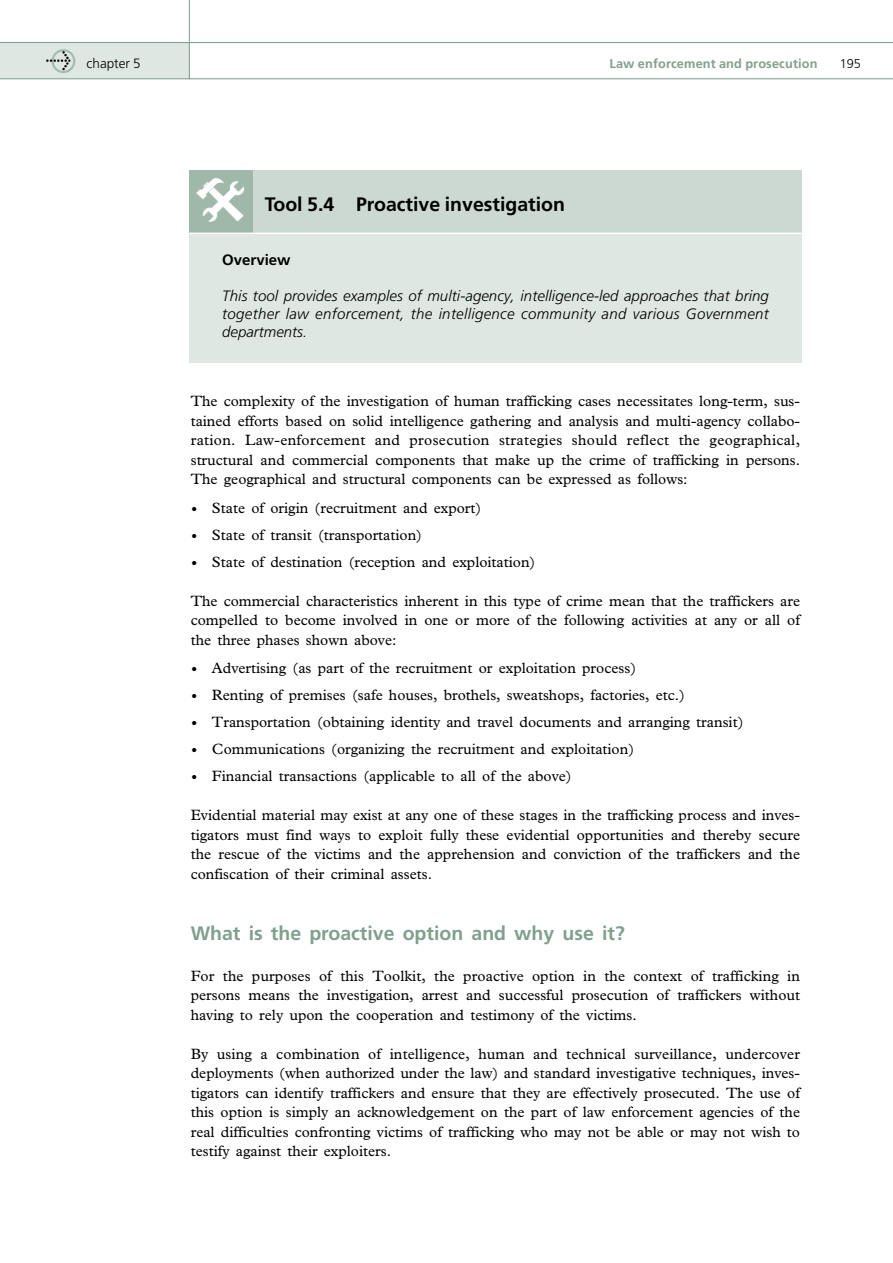
<style>
.page{position:relative;width:893px;height:1263px;background:#fff}
.page>*{position:absolute;margin:0;border:0;box-sizing:border-box;transform-origin:0 0}
.t1{font:700 19.5px "Frutiger";color:#80a08e}
.t2{font:700 19.5px "Frutiger";color:#000}
.t3{font:15px/19.5px "Plantin";color:#000;text-align:justify}
.t4{font:italic 300 15px/18px "Frutiger";letter-spacing:.02em;color:#000;text-align:justify}
.t5{font:700 15px "Frutiger";color:#000}
.t6{font:300 13.5px "Frutiger";color:#000}
.t7{font:700 12.75px "Frutiger";letter-spacing:.01em;color:#80a08e}
.t8{font:300 12.75px "Frutiger";color:#000}
</style>
<div class="page">
<div style="left:0;top:43px;width:189px;height:36px;background:#dfe7e3"></div>
<hr style="left:0;top:42px;width:893px;height:1px;background:#80a08e">
<svg style="left:57px;top:49px;width:18px;height:24px"></svg>
<img style="left:46px;top:51px;width:24px;height:20px">
<hr style="left:0;top:78px;width:893px;height:1px;background:#80a08e">
<hr style="left:189px;top:0;width:1px;height:79px;background:#80a08e">
<div style="left:189px;top:170px;width:612px;height:193px;background:#dfe7e3"></div>
<div style="left:189px;top:170px;width:612px;height:64px;background:#ccd9d2"></div>
<div style="left:189px;top:170px;width:64px;height:64px;background:#a0b7aa"></div>
<img style="left:191px;top:178px;width:60px;height:55px">
<hr style="left:189px;top:233px;width:612px;height:1px;background:#fff">
<p class="t6" style="left:87px;top:58px;width:56px">chapter 5</p>
<p class="t7" style="left:609px;top:59px;width:210px">Law enforcement and prosecution</p>
<p class="t8" style="left:840px;top:58px;width:23px">195</p>
<h1 class="t2" style="left:265px;top:196px;width:302px">Tool 5.4 Proactive investigation</h1>
<p class="t5" style="left:222px;top:254px;width:70px">Overview</p>
<p class="t4" style="left:222px;top:288px;width:548px">This tool provides examples of multi-agency, intelligence-led approaches that bring together law enforcement, the intelligence community and various Government departments.</p>
<p class="t3" style="left:191px;top:393px;width:611px">The complexity of the investigation of human trafficking cases necessitates long-term, sus&shy;tained efforts based on solid intelligence gathering and analysis and multi-agency collabo&shy;ration. Law-enforcement and prosecution strategies should reflect the geographical, structural and commercial components that make up the crime of trafficking in persons.<br>The geographical and structural components can be expressed as follows:</p>
<p class="t3" style="left:212px;top:495px;width:325px;line-height:27px;text-align:left">State of origin (recruitment and export)<br>State of transit (transportation)<br>State of destination (reception and exploitation)</p>
<p class="t3" style="left:191px;top:592px;width:611px">The commercial characteristics inherent in this type of crime mean that the traffickers are compelled to become involved in one or more of the following activities at any or all of the three phases shown above:</p>
<p class="t3" style="left:212px;top:656px;width:533px;line-height:27px;text-align:left">Advertising (as part of the recruitment or exploitation process)<br>Renting of premises (safe houses, brothels, sweatshops, factories, etc.)<br>Transportation (obtaining identity and travel documents and arranging transit)<br>Communications (organizing the recruitment and exploitation)<br>Financial transactions (applicable to all of the above)</p>
<p class="t3" style="left:191px;top:807px;width:611px">Evidential material may exist at any one of these stages in the trafficking process and inves&shy;tigators must find ways to exploit fully these evidential opportunities and thereby secure the rescue of the victims and the apprehension and conviction of the traffickers and the confiscation of their criminal assets.</p>
<h1 class="t1" style="left:191px;top:925px;width:436px">What is the proactive option and why use it?</h1>
<p class="t3" style="left:191px;top:967px;width:611px">For the purposes of this Toolkit, the proactive option in the context of trafficking in persons means the investigation, arrest and successful prosecution of traffickers without having to rely upon the cooperation and testimony of the victims.</p>
<p class="t3" style="left:191px;top:1045px;width:611px">By using a combination of intelligence, human and technical surveillance, undercover deployments (when authorized under the law) and standard investigative techniques, inves&shy;tigators can identify traffickers and ensure that they are effectively prosecuted. The use of this option is simply an acknowledgement on the part of law enforcement agencies of the real difficulties confronting victims of trafficking who may not be able or may not wish to testify against their exploiters.</p>
</div>
